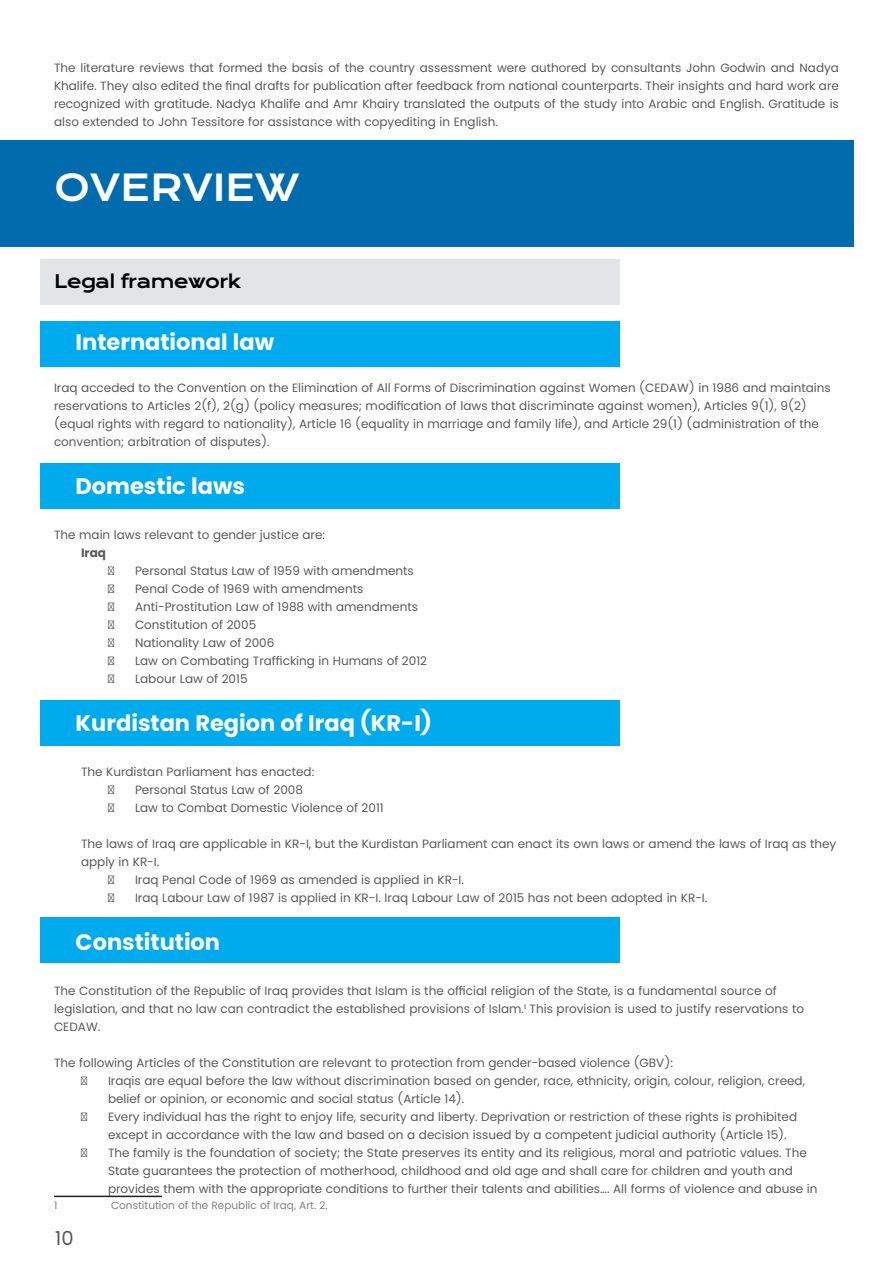
<style>
.page{position:relative;width:893px;height:1263px;background:#fff}
.page>*{position:absolute;margin:0;border:0;box-sizing:border-box;transform-origin:0 0}
.t1{font:36px "Krona One";color:#fff}
.t2{font:700 22.5px "Poppins";color:#fff}
.t3{font:19.5px "Poppins";color:#58595b}
.t4{font:18px "Krona One";letter-spacing:-.04em;color:#000}
.t5{font:12px/18px "Poppins";color:#595959}
.t6{font:700 12px "Poppins";color:#595959}
.t7{font:10.5px "Poppins";color:#808080}
</style>
<div class="page">
<div style="left:0;top:140px;width:854px;height:107px;background:#006bad"></div>
<div style="left:40px;top:321px;width:580px;height:45px;background:#00abed"></div>
<div style="left:40px;top:463px;width:580px;height:46px;background:#00abed"></div>
<div style="left:40px;top:701px;width:580px;height:45px;background:#00abed"></div>
<div style="left:40px;top:917px;width:580px;height:45px;background:#00abed"></div>
<div style="left:40px;top:259px;width:580px;height:45px;background:#e3e4e5"></div>
<hr style="left:54px;top:1195px;width:108px;height:2px;background:#241f1f">
<p class="t5" style="left:54px;top:59px;width:786px;text-align:justify">The literature reviews that formed the basis of the country assessment were authored by consultants John Godwin and Nadya Khalife. They also edited the final drafts for publication after feedback from national counterparts. Their insights and hard work are recognized with gratitude. Nadya Khalife and Amr Khairy translated the outputs of the study into Arabic and English. Gratitude is also extended to John Tessitore for assistance with copyediting in English.</p>
<h1 class="t1" style="left:54px;top:166px;width:247px">OVERVIEW</h1>
<h3 class="t4" style="left:54px;top:270px;width:189px">Legal framework</h3>
<h2 class="t2" style="left:76px;top:329px;width:200px">International law</h2>
<p class="t5" style="left:54px;top:378px;width:778px">Iraq acceded to the Convention on the Elimination of All Forms of Discrimination against Women (CEDAW) in 1986 and maintains reservations to Articles 2(f), 2(g) (policy measures; modification of laws that discriminate against women), Articles 9(1), 9(2) (equal rights with regard to nationality), Article 16 (equality in marriage and family life), and Article 29(1) (administration of the convention; arbitration of disputes).</p>
<h2 class="t2" style="left:76px;top:473px;width:171px">Domestic laws</h2>
<p class="t5" style="left:54px;top:525px;width:272px">The main laws relevant to gender justice are:</p>
<p class="t6" style="left:81px;top:545px;width:26px">Iraq</p>
<p class="t5" style="left:108px;top:561px;width:307px">● Personal Status Law of 1959 with amendments</p>
<p class="t5" style="left:108px;top:579px;width:257px">● Penal Code of 1969 with amendments</p>
<p class="t5" style="left:108px;top:597px;width:311px">● Anti-Prostitution Law of 1988 with amendments</p>
<p class="t5" style="left:108px;top:615px;width:150px">● Constitution of 2005</p>
<p class="t5" style="left:108px;top:633px;width:168px">● Nationality Law of 2006</p>
<p class="t5" style="left:108px;top:651px;width:321px">● Law on Combating Trafficking in Humans of 2012</p>
<p class="t5" style="left:108px;top:669px;width:141px">● Labour Law of 2015</p>
<h2 class="t2" style="left:76px;top:710px;width:358px">Kurdistan Region of Iraq (KR-I)</h2>
<p class="t5" style="left:81px;top:762px;width:235px">The Kurdistan Parliament has enacted:</p>
<p class="t5" style="left:108px;top:780px;width:196px">● Personal Status Law of 2008</p>
<p class="t5" style="left:108px;top:798px;width:277px">● Law to Combat Domestic Violence of 2011</p>
<p class="t5" style="left:81px;top:834px;width:757px">The laws of Iraq are applicable in KR-I, but the Kurdistan Parliament can enact its own laws or amend the laws of Iraq as they apply in KR-I.</p>
<p class="t5" style="left:108px;top:870px;width:358px">● Iraq Penal Code of 1969 as amended is applied in KR-I.</p>
<p class="t5" style="left:108px;top:888px;width:601px">● Iraq Labour Law of 1987 is applied in KR-I. Iraq Labour Law of 2015 has not been adopted in KR-I.</p>
<h2 class="t2" style="left:76px;top:929px;width:146px">Constitution</h2>
<p class="t5" style="left:54px;top:981px;width:752px">The Constitution of the Republic of Iraq provides that Islam is the official religion of the State, is a fundamental source of legislation, and that no law can contradict the established provisions of Islam.<sup>1</sup> This provision is used to justify reservations to<br>CEDAW.</p>
<p class="t5" style="left:54px;top:1053px;width:620px">The following Articles of the Constitution are relevant to protection from gender-based violence (GBV):</p>
<p class="t5" style="left:108px;top:1071px;width:698px;text-indent:-27px">● Iraqis are equal before the law without discrimination based on gender, race, ethnicity, origin, colour, religion, creed, belief or opinion, or economic and social status (Article 14).</p>
<p class="t5" style="left:108px;top:1107px;width:691px;text-indent:-27px">● Every individual has the right to enjoy life, security and liberty. Deprivation or restriction of these rights is prohibited except in accordance with the law and based on a decision issued by a competent judicial authority (Article 15).</p>
<p class="t5" style="left:108px;top:1143px;width:711px;text-indent:-27px">● The family is the foundation of society; the State preserves its entity and its religious, moral and patriotic values. The<br>State guarantees the protection of motherhood, childhood and old age and shall care for children and youth and provides them with the appropriate conditions to further their talents and abilities…. All forms of violence and abuse in</p>
<p class="t7" style="left:54px;top:1199px;width:5px">1</p>
<p class="t7" style="left:111px;top:1199px;width:218px">Constitution of the Republic of Iraq, Art. 2.</p>
<h3 class="t3" style="left:55px;top:1227px;width:20px">10</h3>
</div>
